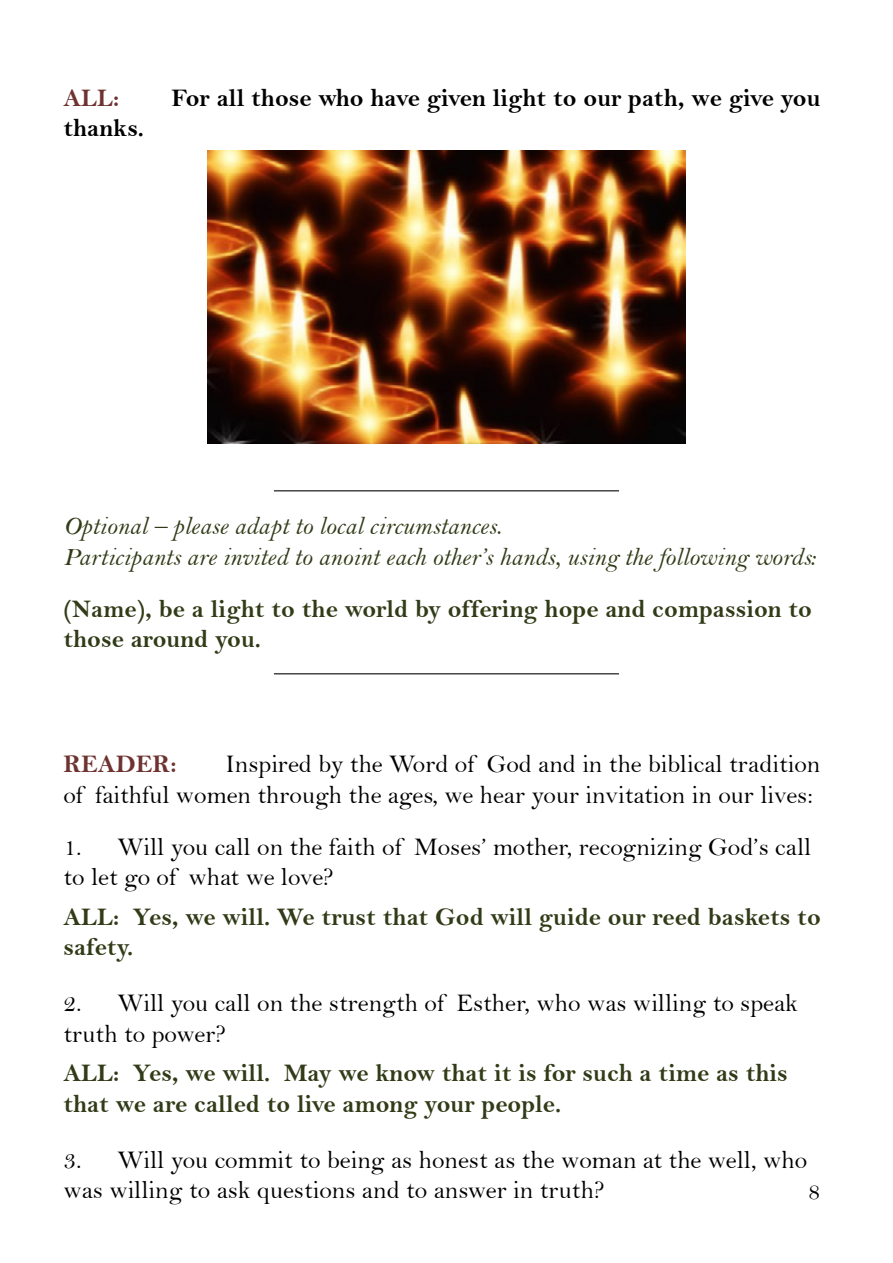
<style>
.page{position:relative;width:893px;height:1263px;background:#fff}
.page>*{position:absolute;margin:0;border:0;box-sizing:border-box;transform-origin:0 0}
.t1{font:25.5px/30.6px "Bell";color:#000}
.t2{font:25.5px/30.6px "Bell MT Bold";color:#313b17}
.t3{font:25.5px/30.6px "Bell MT Italic";color:#313b17}
.t4{font:25.5px "Bell MT Bold";color:#000}
.t5{font:25.5px "Bell MT Bold";color:#6e3330}
</style>
<div class="page">
<img style="left:207px;top:151px;width:479px;height:292px">
<hr style="left:274px;top:490px;width:345px;height:1px;background:#000">
<hr style="left:274px;top:673px;width:345px;height:1px;background:#000">
<p class="t5" style="left:63px;top:83px;width:57px">ALL:</p>
<p class="t4" style="left:171px;top:83px;width:651px">For all those who have given light to our path, we give you</p>
<p class="t4" style="left:63px;top:113px;width:82px">thanks.</p>
<p class="t3" style="left:63px;top:511px;width:754px">Optional – please adapt to local circumstances.<br>Participants are invited to anoint each other’s hands, using the following words:</p>
<p class="t2" style="left:63px;top:593px;width:750px">(Name), be a light to the world by offering hope and compassion to those around you.</p>
<p class="t1" style="left:63px;top:749px;width:759px;text-align:right">Inspired by the Word of God and in the biblical tradition<br>of faithful women through the ages, we hear your invitation in our lives:</p>
<p class="t1" style="left:63px;top:831px;width:749px">1. Will you call on the faith of Moses’ mother, recognizing God’s call to let go of what we love?</p>
<p class="t2" style="left:63px;top:901px;width:759px">ALL: Yes, we will. We trust that God will guide our reed baskets to safety.</p>
<p class="t1" style="left:63px;top:988px;width:736px">2. Will you call on the strength of Esther, who was willing to speak truth to power?</p>
<p class="t2" style="left:63px;top:1057px;width:726px">ALL: Yes, we will. May we know that it is for such a time as this that we are called to live among your people.</p>
<p class="t1" style="left:63px;top:1144px;width:745px">3. Will you commit to being as honest as the woman at the well, who was willing to ask questions and to answer in truth?</p>
<p class="t5" style="left:63px;top:749px;width:115px">READER:</p>
<p class="t1" style="left:808px;top:1176px;width:14px">8</p>
</div>
